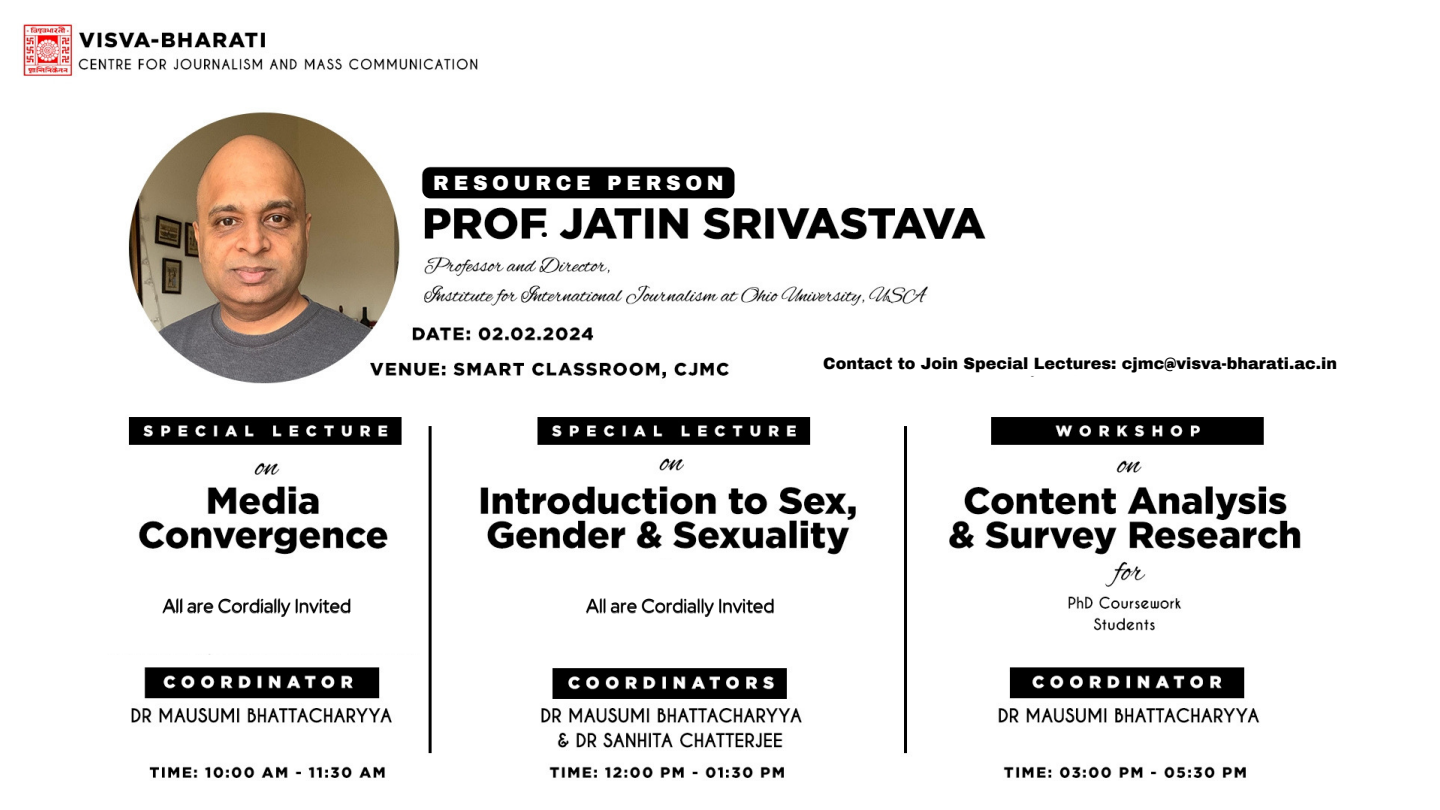
<style>
.page{position:relative;width:1440px;height:810px;background:#fff}
.page>*{position:absolute;margin:0;border:0;box-sizing:border-box;transform-origin:0 0}
.t1{font:43px "Canva Sans";color:#000}
.t2{font:22px "Red Hat Display";color:#000}
.t3{font:900 20.2px "Archivo";letter-spacing:.23em;color:#fff}
.t4{font:18.8px "Red Hat Display";color:#000}
.t5{font:900 16px "Archivo";color:#000}
.s1{font-weight:700}
</style>
<div class="page">
<img style="left:22px;top:23px;width:1279px;height:755px">
<div style="left:90px;top:559px;width:335px;height:94px;background:#fff"></div>
<div style="left:513px;top:559px;width:335px;height:94px;background:#fff"></div>
<div style="left:423px;top:168px;width:311px;height:30px;background:#000;border-radius:8px"></div>
<svg style="left:817px;top:352px;width:484px;height:24px"></svg>
<h2 class="t3" style="left:433px;top:172px;width:292px">RESOURCE PERSON</h2>
<h3 class="t1" style="left:539px;top:191px;width:13px">.</h3>
<p class="t2" style="left:848px;top:350px;width:411px"><span class="s1">Contact to Join:</span> cjmc@visva-bharati.ac.in</p>
<p class="t5" style="left:823px;top:355px;width:515px">Contact to Join Special Lectures: cjmc@visva-bharati.ac.in</p>
<p class="t4" style="left:163px;top:593px;width:190px">All are Cordially Invited</p>
<h1 class="t4" style="left:586px;top:593px;width:190px">All are Cordially Invited</h1>
</div>
